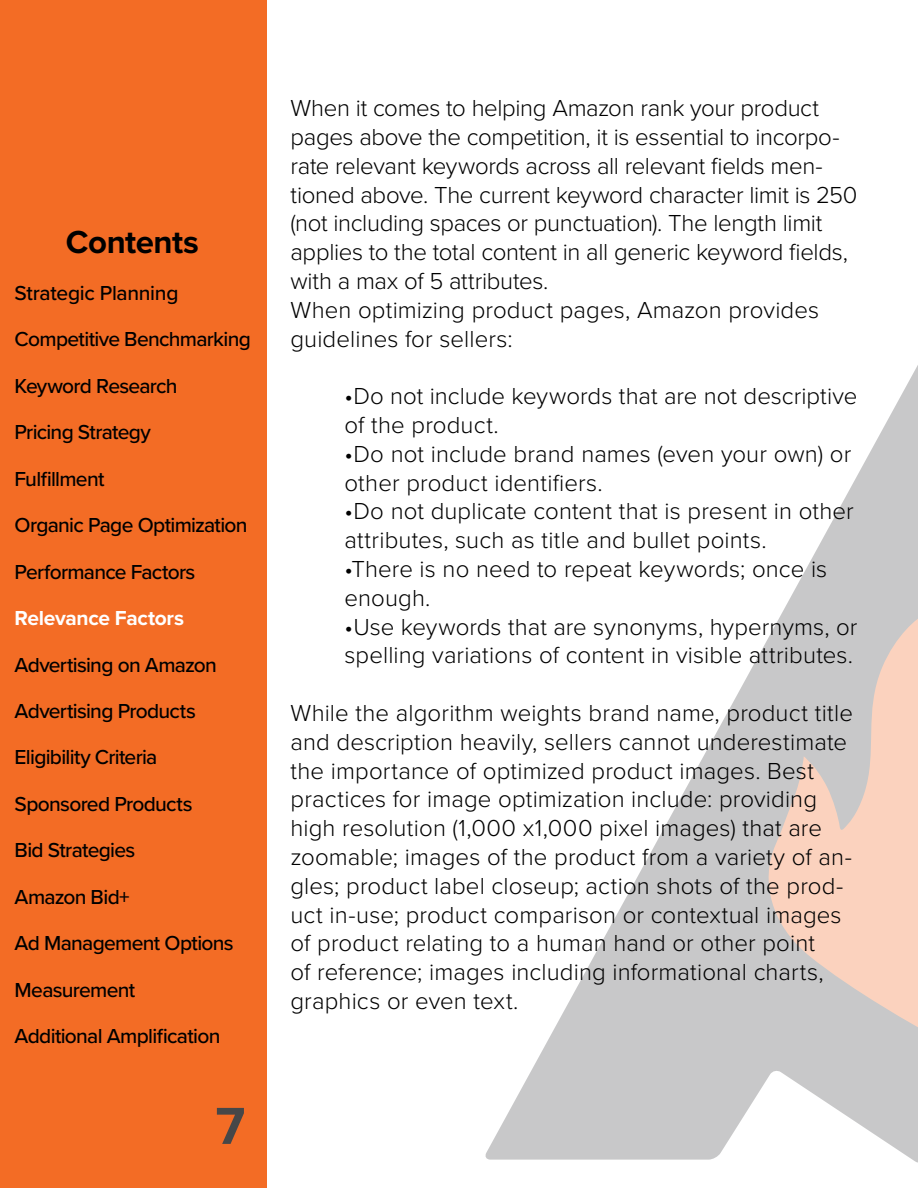
<style>
.page{position:relative;width:918px;height:1188px;background:#fff}
.page>*{position:absolute;margin:0;border:0;box-sizing:border-box;transform-origin:0 0}
.t1{font:700 54px "Proxima Nova";color:#474748}
.t2{font:700 33px "Proxima Nova";letter-spacing:-.015em;color:#000}
.t3{font:300 24px/28.8px "Proxima Nova";letter-spacing:.005em;color:#000}
.t4{font:300 24px/28.8px "Proxima Nova";letter-spacing:-.015em;color:#000}
.t5{font:500 21px "Proxima Nova";letter-spacing:-.035em;color:#000}
.t6{font:500 21px "Proxima Nova";letter-spacing:-.015em;color:#000}
.t7{font:700 21px "Proxima Nova";letter-spacing:-.015em;color:#fff}
</style>
<div class="page">
<div style="left:0;top:0;width:266px;height:1188px;background:#f36c25"></div>
<svg style="left:485px;top:365px;width:433px;height:798px"></svg>
<svg style="left:760px;top:614px;width:158px;height:416px;background:#e1cdc3"></svg>
<h2 class="t2" style="left:66px;top:218px;width:135px">Contents</h2>
<p class="t6" style="left:15px;top:277px;width:165px">Strategic Planning</p>
<p class="t5" style="left:15px;top:323px;width:238px">Competitive Benchmarking</p>
<p class="t5" style="left:15px;top:370px;width:165px">Keyword Research</p>
<p class="t5" style="left:15px;top:416px;width:138px">Pricing Strategy</p>
<p class="t5" style="left:15px;top:463px;width:91px">Fulfillment</p>
<p class="t5" style="left:15px;top:509px;width:235px">Organic Page Optimization</p>
<p class="t5" style="left:15px;top:556px;width:182px">Performance Factors</p>
<p class="t7" style="left:15px;top:602px;width:171px">Relevance Factors</p>
<p class="t5" style="left:15px;top:649px;width:204px">Advertising on Amazon</p>
<p class="t5" style="left:15px;top:695px;width:183px">Advertising Products</p>
<p class="t5" style="left:15px;top:742px;width:144px">Eligibility Criteria</p>
<p class="t5" style="left:15px;top:788px;width:179px">Sponsored Products</p>
<p class="t5" style="left:15px;top:835px;width:122px">Bid Strategies</p>
<p class="t5" style="left:15px;top:881px;width:116px">Amazon Bid+</p>
<p class="t5" style="left:15px;top:928px;width:221px">Ad Management Options</p>
<p class="t5" style="left:15px;top:974px;width:122px">Measurement</p>
<p class="t5" style="left:15px;top:1021px;width:207px">Additional Amplification</p>
<h1 class="t1" style="left:216px;top:1086px;width:31px">7</h1>
<p class="t4" style="left:291px;top:92px;width:568px">When it comes to helping Amazon rank your product pages above the competition, it is essential to incorpo&shy;rate relevant keywords across all relevant fields men&shy;tioned above. The current keyword character limit is 250 (not including spaces or punctuation). The length limit applies to the total content in all generic keyword fields, with a max of 5 attributes.<br>When optimizing product pages, Amazon provides guidelines for sellers:</p>
<p class="t3" style="left:345px;top:380px;width:514px">•Do not include keywords that are not descriptive of the product.</p>
<p class="t3" style="left:345px;top:438px;width:508px">•Do not include brand names (even your own) or other product identifiers.</p>
<p class="t3" style="left:345px;top:496px;width:511px">•Do not duplicate content that is present in other attributes, such as title and bullet points.</p>
<p class="t3" style="left:345px;top:553px;width:484px">•There is no need to repeat keywords; once is enough.</p>
<p class="t3" style="left:345px;top:611px;width:514px">•Use keywords that are synonyms, hypernyms, or spelling variations of content in visible attributes.</p>
<p class="t3" style="left:291px;top:697px;width:564px">While the algorithm weights brand name, product title and description heavily, sellers cannot underestimate the importance of optimized product images. Best practices for image optimization include: providing high resolution (1,000 x1,000 pixel images) that are zoomable; images of the product from a variety of an&shy;gles; product label closeup; action shots of the prod&shy;uct in-use; product comparison or contextual images of product relating to a human hand or other point<br>of reference; images including informational charts, graphics or even text.</p>
</div>
